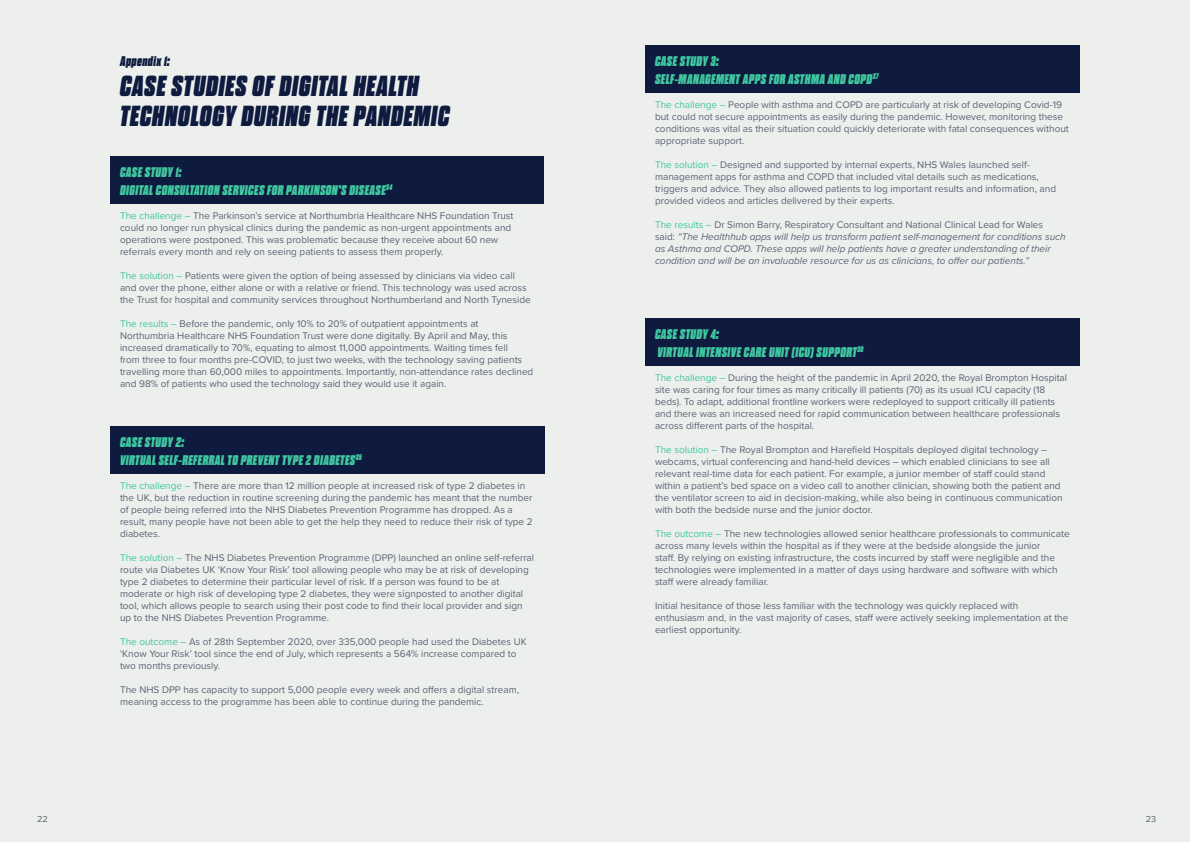
<style>
.page{position:relative;width:1190px;height:842px;background:#edefed}
.page>*{position:absolute;margin:0;border:0;box-sizing:border-box;transform-origin:0 0}
.Heading_1_for_TOC_An{font:italic 800 29px/30px "Dharma Gothic E";letter-spacing:.03em;color:#0e1b3f}
.Case_study_heading{font:italic 800 14px/18px "Dharma Gothic E";letter-spacing:.03em;color:#40c7a0}
.Heading_3_for_TOC_An{font:italic 800 14px "Dharma Gothic E";letter-spacing:.03em;color:#0e1b3f}
.Body{font:10px/12px "Proxima Nova";color:#5a6473}
.Body-2{font:italic 10px/12px "Proxima Nova";color:#5a6473}
.t1{font:9px "Proxima Nova";color:#5a6473}
.s1{color:#40c7a0}
.s2{font-style:normal;color:#40c7a0}
.s3{font-style:normal}
</style>
<div class="page">
<div style="left:110px;top:156px;width:434px;height:48px;background:#0e1b3f"></div>
<div style="left:110px;top:426px;width:435px;height:48px;background:#0e1b3f"></div>
<div style="left:645px;top:45px;width:435px;height:48px;background:#0e1b3f"></div>
<div style="left:645px;top:318px;width:435px;height:48px;background:#0e1b3f"></div>
<p class="Heading_3_for_TOC_An" style="left:120px;top:54px;width:51px">Appendix 1:</p>
<p class="Heading_1_for_TOC_An" style="left:120px;top:72px;width:331px">CASE STUDIES OF DIGITAL HEALTH<br>TECHNOLOGY DURING THE PANDEMIC</p>
<p class="Case_study_heading" style="left:120px;top:164px;width:274px">CASE STUDY 1:<br>DIGITAL CONSULTATION SERVICES FOR PARKINSON’S DISEASE<sup>34</sup></p>
<p class="Body" style="left:120px;top:209px;width:395px"><span class="s1">The challenge –</span> The Parkinson’s service at Northumbria Healthcare NHS Foundation Trust could no longer run physical clinics during the pandemic as non-urgent appointments and operations were postponed. This was problematic because they receive about 60 new referrals every month and rely on seeing patients to assess them properly.</p>
<p class="Body" style="left:120px;top:269px;width:412px"><span class="s1">The solution –</span> Patients were given the option of being assessed by clinicians via video call and over the phone, either alone or with a relative or friend. This technology was used across the Trust for hospital and community services throughout Northumberland and North Tyneside</p>
<p class="Body" style="left:120px;top:317px;width:415px"><span class="s1">The results –</span> Before the pandemic, only 10% to 20% of outpatient appointments at Northumbria Healthcare NHS Foundation Trust were done digitally. By April and May, this increased dramatically to 70%, equating to almost 11,000 appointments. Waiting times fell<br>from three to four months pre-COVID, to just two weeks, with the technology saving patients travelling more than 60,000 miles to appointments. Importantly, non-attendance rates declined and 98% of patients who used the technology said they would use it again.</p>
<p class="Case_study_heading" style="left:120px;top:434px;width:243px">CASE STUDY 2:<br>VIRTUAL SELF-REFERRAL TO PREVENT TYPE 2 DIABETES<sup>35</sup></p>
<p class="Body" style="left:120px;top:479px;width:414px"><span class="s1">The challenge –</span> There are more than 12 million people at increased risk of type 2 diabetes in the UK, but the reduction in routine screening during the pandemic has meant that the number of people being referred into the NHS Diabetes Prevention Programme has dropped. As a result, many people have not been able to get the help they need to reduce their risk of type 2 diabetes.</p>
<p class="Body" style="left:120px;top:551px;width:416px"><span class="s1">The solution –</span> The NHS Diabetes Prevention Programme (DPP) launched an online self-referral route via Diabetes UK ‘Know Your Risk’ tool allowing people who may be at risk of developing type 2 diabetes to determine their particular level of risk. If a person was found to be at moderate or high risk of developing type 2 diabetes, they were signposted to another digital tool, which allows people to search using their post code to find their local provider and sign up to the NHS Diabetes Prevention Programme.</p>
<p class="Body" style="left:120px;top:635px;width:408px"><span class="s1">The outcome –</span> As of 28th September 2020, over 335,000 people had used the Diabetes UK ‘Know Your Risk’ tool since the end of July, which represents a 564% increase compared to two months previously.</p>
<p class="Body" style="left:120px;top:683px;width:401px">The NHS DPP has capacity to support 5,000 people every week and offers a digital stream, meaning access to the programme has been able to continue during the pandemic.</p>
<p class="Case_study_heading" style="left:655px;top:53px;width:225px">CASE STUDY 3:<br>SELF-MANAGEMENT APPS FOR ASTHMA AND COPD<sup>37</sup></p>
<p class="Body" style="left:655px;top:98px;width:415px"><span class="s1">The challenge –</span> People with asthma and COPD are particularly at risk of developing Covid-19 but could not secure appointments as easily during the pandemic. However, monitoring these conditions was vital as their situation could quickly deteriorate with fatal consequences without appropriate support.</p>
<p class="Body" style="left:655px;top:158px;width:403px"><span class="s1">The solution –</span> Designed and supported by internal experts, NHS Wales launched self&shy;management apps for asthma and COPD that included vital details such as medications, triggers and advice. They also allowed patients to log important results and information, and provided videos and articles delivered by their experts.</p>
<p class="Body-2" style="left:655px;top:218px;width:412px"><span class="s2">The results –</span> <span class="s3">Dr Simon Barry, Respiratory Consultant and National Clinical Lead for Wales said:</span> “The Healthhub apps will help us transform patient self-management for conditions such as Asthma and COPD. These apps will help patients have a greater understanding of their condition and will be an invaluable resource for us as clinicians, to offer our patients.”</p>
<p class="Case_study_heading" style="left:655px;top:326px;width:210px">CASE STUDY 4:<br>VIRTUAL INTENSIVE CARE UNIT (ICU) SUPPORT<sup>38</sup></p>
<p class="Body" style="left:655px;top:371px;width:414px"><span class="s1">The challenge –</span> During the height of the pandemic in April 2020, the Royal Brompton Hospital site was caring for four times as many critically ill patients (70) as its usual ICU capacity (18 beds). To adapt, additional frontline workers were redeployed to support critically ill patients and there was an increased need for rapid communication between healthcare professionals across different parts of the hospital.</p>
<p class="Body" style="left:655px;top:443px;width:409px"><span class="s1">The solution –</span> The Royal Brompton and Harefield Hospitals deployed digital technology – webcams, virtual conferencing and hand-held devices – which enabled clinicians to see all relevant real-time data for each patient. For example, a junior member of staff could stand within a patient’s bed space on a video call to another clinician, showing both the patient and the ventilator screen to aid in decision-making, while also being in continuous communication with both the bedside nurse and the junior doctor.</p>
<p class="Body" style="left:655px;top:527px;width:416px"><span class="s1">The outcome –</span> The new technologies allowed senior healthcare professionals to communicate across many levels within the hospital as if they were at the bedside alongside the junior<br>staff. By relying on existing infrastructure, the costs incurred by staff were negligible and the technologies were implemented in a matter of days using hardware and software with which staff were already familiar.</p>
<p class="Body" style="left:655px;top:599px;width:415px">Initial hesitance of those less familiar with the technology was quickly replaced with enthusiasm and, in the vast majority of cases, staff were actively seeking implementation at the earliest opportunity.</p>
<p class="t1" style="left:37px;top:812px;width:12px">22</p>
<p class="t1" style="left:1146px;top:812px;width:12px">23</p>
</div>
